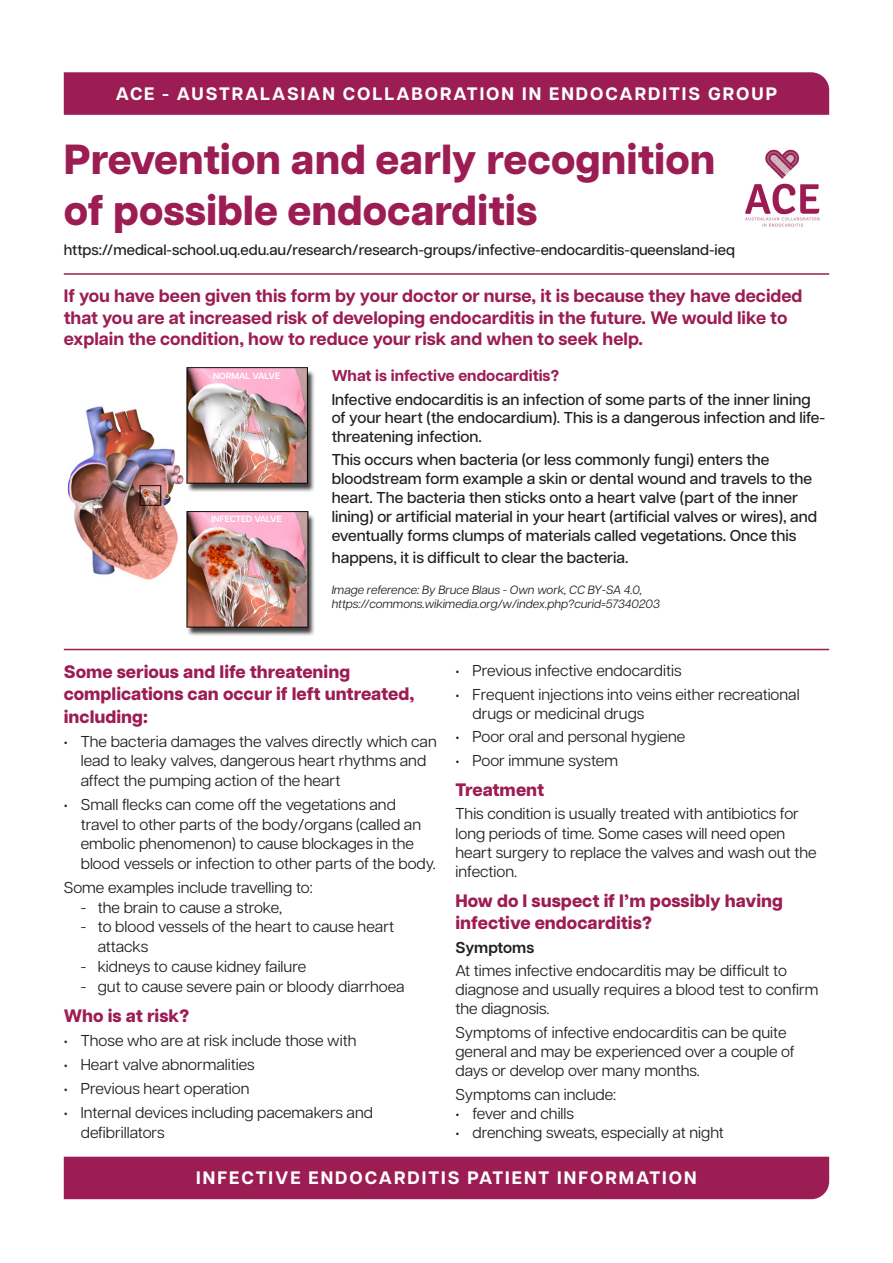
<style>
.page{position:relative;width:893px;height:1263px;background:#fff}
.page>*{position:absolute;margin:0;border:0;box-sizing:border-box;transform-origin:0 0}
.t1{font:800 42px/50.4px "Articulat CF";color:#9c1d53}
.t2{font:700 18px/21.6px "Articulat CF";color:#9c1d53}
.t3{font:800 18px/22.4px "Articulat CF";color:#9c1d53}
.t4{font:700 18px "Articulat CF";letter-spacing:.11em;color:#fff}
.t5{font:15.75px/19.2px "Articulat CF";color:#231f20}
.t6{font:500 15.75px/18.9px "Articulat CF";color:#231f20}
.t7{font:700 15.75px "Articulat CF";color:#9c1d53}
.t8{font:600 15.75px "Articulat CF";color:#231f20}
.t9{font:500 15px "Articulat CF";color:#231f20}
.t10{font:italic 12px "Articulat CF";color:#231f20}
.t11{font:600 9px "Articulat CF";color:#fff}
</style>
<div class="page">
<div style="left:64px;top:72px;width:765px;height:43px;background:#9c1d53"></div>
<div style="left:64px;top:1157px;width:765px;height:42px;background:#9c1d53"></div>
<hr style="left:64px;top:273px;width:765px;height:2px;background:#9c1d53">
<hr style="left:64px;top:649px;width:765px;height:1px;background:#9c1d53">
<img style="left:67px;top:367px;width:248px;height:269px">
<img style="left:745px;top:149px;width:75px;height:78px">
<p class="t4" style="left:116px;top:80px;width:663px">ACE - AUSTRALASIAN COLLABORATION IN ENDOCARDITIS GROUP</p>
<p class="t1" style="left:64px;top:134px;width:653px">Prevention and early recognition of possible endocarditis</p>
<p class="t9" style="left:64px;top:239px;width:673px">https://medical-school.uq.edu.au/research/research-groups/infective-endocarditis-queensland-ieq</p>
<p class="t2" style="left:64px;top:285px;width:740px">If you have been given this form by your doctor or nurse, it is because they have decided that you are at increased risk of developing endocarditis in the future. We would like to explain the condition, how to reduce your risk and when to seek help.</p>
<p class="t7" style="left:332px;top:364px;width:229px">What is infective endocarditis?</p>
<p class="t6" style="left:332px;top:389px;width:495px">Infective endocarditis is an infection of some parts of the inner lining of your heart (the endocardium). This is a dangerous infection and life&shy;threatening infection.</p>
<p class="t6" style="left:332px;top:450px;width:487px">This occurs when bacteria (or less commonly fungi) enters the bloodstream form example a skin or dental wound and travels to the heart. The bacteria then sticks onto a heart valve (part of the inner lining) or artificial material in your heart (artificial valves or wires), and eventually forms clumps of materials called vegetations. Once this</p>
<p class="t6" style="left:332px;top:547px;width:298px">happens, it is difficult to clear the bacteria.</p>
<p class="t10" style="left:332px;top:581px;width:312px">Image reference: By Bruce Blaus - Own work, CC BY-SA 4.0,</p>
<p class="t10" style="left:332px;top:596px;width:330px">https://commons.wikimedia.org/w/index.php?curid=57340203</p>
<p class="t11" style="left:213px;top:370px;width:69px">NORMAL VALVE</p>
<p class="t11" style="left:211px;top:512px;width:72px">INFECTED VALVE</p>
<p class="t3" style="left:64px;top:660px;width:352px">Some serious and life threatening complications can occur if left untreated, including:</p>
<p class="t5" style="left:81px;top:730px;width:358px;line-height:19.6px;text-indent:-17px">• The bacteria damages the valves directly which can lead to leaky valves, dangerous heart rhythms and affect the pumping action of the heart</p>
<p class="t5" style="left:81px;top:794px;width:357px;line-height:19.6px;text-indent:-17px">• Small flecks can come off the vegetations and travel to other parts of the body/organs (called an embolic phenomenon) to cause blockages in the blood vessels or infection to other parts of the body.</p>
<p class="t5" style="left:64px;top:877px;width:250px">Some examples include travelling to:</p>
<p class="t5" style="left:81px;top:897px;width:203px">- the brain to cause a stroke,</p>
<p class="t5" style="left:98px;top:916px;width:298px;line-height:19.6px;text-indent:-17px">- to blood vessels of the heart to cause heart attacks</p>
<p class="t5" style="left:81px;top:956px;width:227px">- kidneys to cause kidney failure</p>
<p class="t5" style="left:81px;top:975px;width:325px">- gut to cause severe pain or bloody diarrhoea</p>
<p class="t3" style="left:64px;top:1005px;width:127px">Who is at risk?</p>
<p class="t5" style="left:64px;top:1030px;width:294px">• Those who are at risk include those with</p>
<p class="t5" style="left:64px;top:1054px;width:192px">• Heart valve abnormalities</p>
<p class="t5" style="left:64px;top:1078px;width:187px">• Previous heart operation</p>
<p class="t5" style="left:81px;top:1102px;width:294px;line-height:19.6px;text-indent:-17px">• Internal devices including pacemakers and defibrillators</p>
<p class="t5" style="left:455px;top:660px;width:228px">• Previous infective endocarditis</p>
<p class="t5" style="left:472px;top:683px;width:329px;text-indent:-17px">• Frequent injections into veins either recreational drugs or medicinal drugs</p>
<p class="t5" style="left:455px;top:726px;width:231px">• Poor oral and personal hygiene</p>
<p class="t5" style="left:455px;top:749px;width:164px">• Poor immune system</p>
<p class="t3" style="left:455px;top:778px;width:90px">Treatment</p>
<p class="t5" style="left:455px;top:803px;width:363px">This condition is usually treated with antibiotics for long periods of time. Some cases will need open heart surgery to replace the valves and wash out the infection.</p>
<p class="t3" style="left:455px;top:890px;width:329px;line-height:21.9px">How do I suspect if I’m possibly having infective endocarditis?</p>
<p class="t8" style="left:455px;top:935px;width:80px">Symptoms</p>
<p class="t5" style="left:455px;top:960px;width:365px">At times infective endocarditis may be difficult to diagnose and usually requires a blood test to confirm the diagnosis.</p>
<p class="t5" style="left:455px;top:1022px;width:341px">Symptoms of infective endocarditis can be quite general and may be experienced over a couple of days or develop over many months.</p>
<p class="t5" style="left:455px;top:1083px;width:162px">Symptoms can include:</p>
<p class="t5" style="left:455px;top:1102px;width:120px">• fever and chills</p>
<p class="t5" style="left:455px;top:1122px;width:270px">• drenching sweats, especially at night</p>
<p class="t4" style="left:196px;top:1164px;width:502px">INFECTIVE ENDOCARDITIS PATIENT INFORMATION</p>
</div>
